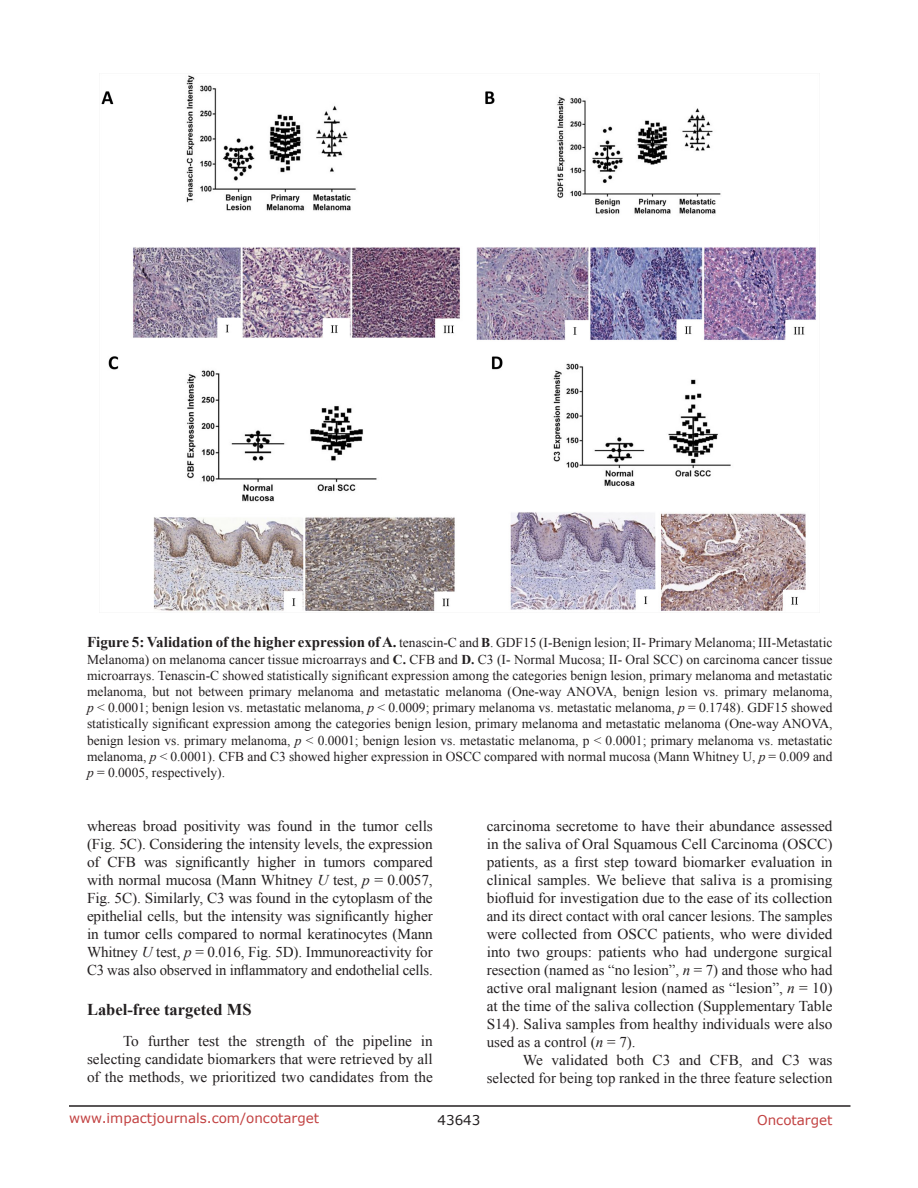
<style>
.page{position:relative;width:918px;height:1188px;background:#fff}
.page>*{position:absolute;margin:0;border:0;box-sizing:border-box;transform-origin:0 0}
.SubHeading{font:700 16.5px "Times New Roman";color:#231f20}
.BodyText{font:15px/18px "Times New Roman";color:#231f20;text-align:justify}
.FigureText{font:13.5px/16.2px "Times New Roman";color:#231f20;text-align:justify}
.t1{font:13.5px "Verdana";color:#c24141}
.t2{font:13.5px "Verdana";color:#231f20}
.s1{font-weight:700;font-size:15px}
.s2{font-weight:700}
.s3{font-style:italic}
</style>
<div class="page">
<hr style="left:69px;top:1105px;width:781px;height:2px;background:#231f20">
<img style="left:101px;top:75px;width:715px;height:536px">
<p class="FigureText" style="left:87px;top:635px;width:747px"><span class="s1">Figure 5: Validation of the higher expression of A.</span> tenascin-C and <span class="s2">B</span>. GDF15 (I-Benign lesion; II- Primary Melanoma; III-Metastatic Melanoma) on melanoma cancer tissue microarrays and <span class="s2">C.</span> CFB and <span class="s2">D.</span> C3 (I- Normal Mucosa; II- Oral SCC) on carcinoma cancer tissue microarrays. Tenascin-C showed statistically significant expression among the categories benign lesion, primary melanoma and metastatic melanoma, but not between primary melanoma and metastatic melanoma (One-way ANOVA, benign lesion vs. primary melanoma, <span class="s3">p</span> &lt; 0.0001; benign lesion vs. metastatic melanoma, <span class="s3">p</span> &lt; 0.0009; primary melanoma vs. metastatic melanoma, <span class="s3">p</span> = 0.1748). GDF15 showed statistically significant expression among the categories benign lesion, primary melanoma and metastatic melanoma (One-way ANOVA, benign lesion vs. primary melanoma, <span class="s3">p</span> &lt; 0.0001; benign lesion vs. metastatic melanoma, p &lt; 0.0001; primary melanoma vs. metastatic melanoma, <span class="s3">p</span> &lt; 0.0001). CFB and C3 showed higher expression in OSCC compared with normal mucosa (Mann Whitney U, <span class="s3">p</span> = 0.009 and <span class="s3">p</span> = 0.0005, respectively).</p>
<p class="BodyText" style="left:87px;top:816px;width:347px">whereas broad positivity was found in the tumor cells (Fig. 5C). Considering the intensity levels, the expression of CFB was significantly higher in tumors compared with normal mucosa (Mann Whitney <span class="s3">U</span> test, <span class="s3">p</span> = 0.0057, Fig. 5C). Similarly, C3 was found in the cytoplasm of the epithelial cells, but the intensity was significantly higher in tumor cells compared to normal keratinocytes (Mann Whitney <span class="s3">U</span> test, <span class="s3">p</span> = 0.016, Fig. 5D). Immunoreactivity for C3 was also observed in inflammatory and endothelial cells.</p>
<p class="SubHeading" style="left:87px;top:998px;width:166px">Label-free targeted MS</p>
<p class="BodyText" style="left:87px;top:1032px;width:347px;text-indent:36px">To further test the strength of the pipeline in selecting candidate biomarkers that were retrieved by all of the methods, we prioritized two candidates from the</p>
<p class="BodyText" style="left:487px;top:816px;width:347px">carcinoma secretome to have their abundance assessed in the saliva of Oral Squamous Cell Carcinoma (OSCC) patients, as a first step toward biomarker evaluation in clinical samples. We believe that saliva is a promising biofluid for investigation due to the ease of its collection and its direct contact with oral cancer lesions. The samples were collected from OSCC patients, who were divided into two groups: patients who had undergone surgical resection (named as “no lesion”, <span class="s3">n</span> = 7) and those who had active oral malignant lesion (named as “lesion”, <span class="s3">n</span> = 10) at the time of the saliva collection (Supplementary Table S14). Saliva samples from healthy individuals were also used as a control (<span class="s3">n</span> = 7).</p>
<p class="BodyText" style="left:487px;top:1050px;width:347px;text-align:right">We validated both C3 and CFB, and C3 was selected for being top ranked in the three feature selection</p>
<p class="t1" style="left:69px;top:1109px;width:252px">www.impactjournals.com/oncotarget</p>
<p class="t2" style="left:438px;top:1111px;width:44px">43643</p>
<p class="t1" style="left:757px;top:1111px;width:77px">Oncotarget</p>
</div>
